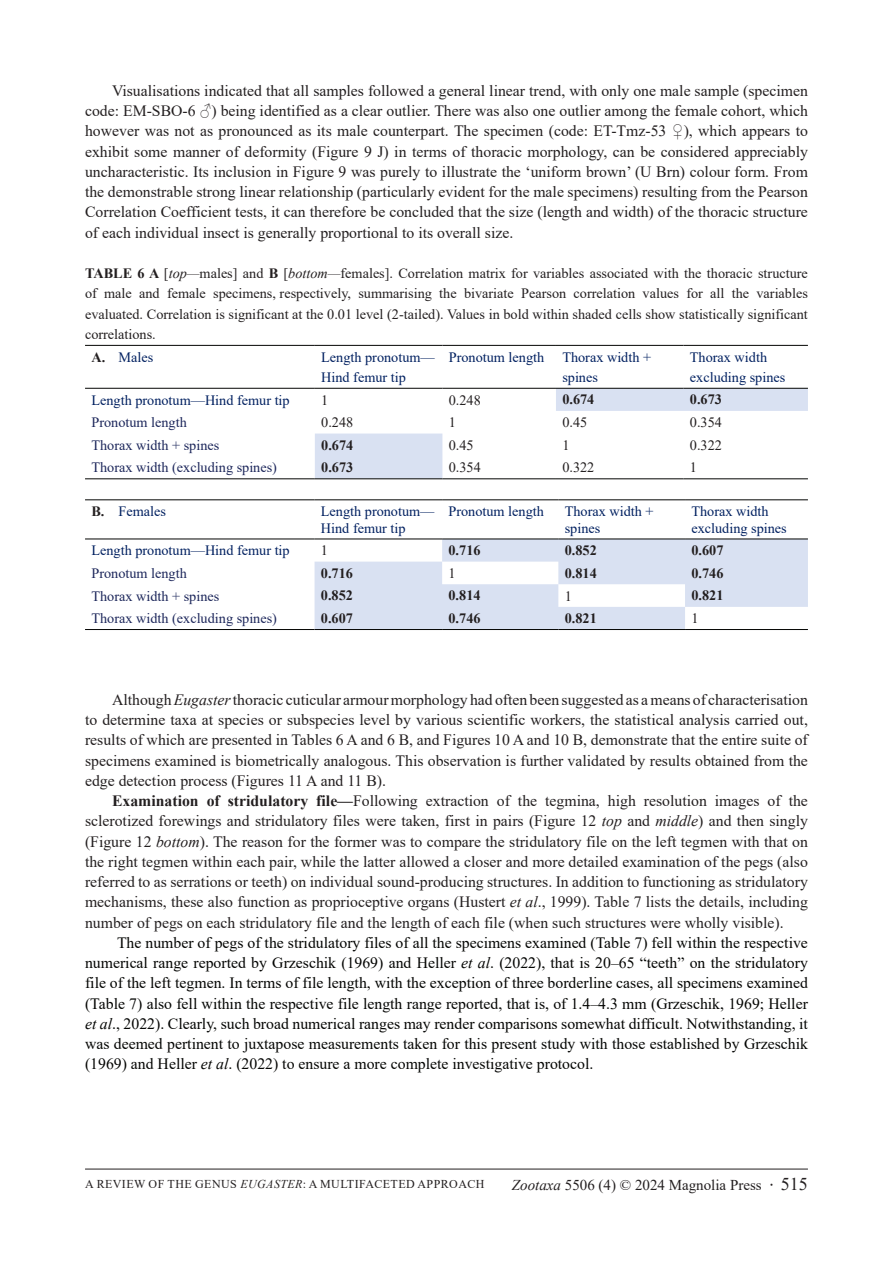
<style>
.page{position:relative;width:893px;height:1263px;background:#fff}
.page>*{position:absolute;margin:0;border:0;box-sizing:border-box;transform-origin:0 0}
.t1{font:15.75px/20.2px "Times New Roman";color:#231f20;text-align:justify}
.t2{font:15.75px/20.2px "Times New Roman";color:#040503;text-align:justify}
.t3{font:15px "Times New Roman";color:#231f20}
.t4{font:14.25px/20.2px "Times New Roman";color:#231f20;text-align:justify}
.t5{font:14.25px/20.2px "Times New Roman";color:#002060}
.t6{font:14.25px "Times New Roman";color:#1d275b}
.t7{font:700 14.25px "Times New Roman";color:#231f20}
.t8{font:12px "Times New Roman";color:#231f20}
.t9{font:italic 12px "Times New Roman";color:#231f20}
.s1{font-weight:700}
.s2{font-style:italic}
.s3{font-weight:700;color:#231f20}
.s4{font-size:18px}
</style>
<div class="page">
<hr style="left:85px;top:1169px;width:723px;height:1px;background:#231f20">
<svg style="left:315px;top:389px;width:493px;height:89px"></svg>
<hr style="left:85px;top:345px;width:230px;height:1px;background:#040503">
<hr style="left:315px;top:345px;width:127px;height:1px;background:#040503">
<hr style="left:442px;top:345px;width:114px;height:1px;background:#040503">
<hr style="left:556px;top:345px;width:127px;height:1px;background:#040503">
<hr style="left:683px;top:345px;width:125px;height:1px;background:#040503">
<hr style="left:85px;top:388px;width:230px;height:1px;background:#040503">
<hr style="left:315px;top:388px;width:127px;height:1px;background:#040503">
<hr style="left:442px;top:388px;width:114px;height:1px;background:#040503">
<hr style="left:556px;top:388px;width:127px;height:1px;background:#040503">
<hr style="left:683px;top:388px;width:125px;height:1px;background:#040503">
<hr style="left:85px;top:478px;width:230px;height:1px;background:#040503">
<hr style="left:315px;top:478px;width:127px;height:1px;background:#040503">
<hr style="left:442px;top:478px;width:114px;height:1px;background:#040503">
<hr style="left:556px;top:478px;width:127px;height:1px;background:#040503">
<hr style="left:683px;top:478px;width:125px;height:1px;background:#040503">
<svg style="left:315px;top:540px;width:493px;height:89px"></svg>
<hr style="left:85px;top:499px;width:230px;height:1px;background:#040503">
<hr style="left:315px;top:499px;width:127px;height:1px;background:#040503">
<hr style="left:442px;top:499px;width:116px;height:1px;background:#040503">
<hr style="left:558px;top:499px;width:127px;height:1px;background:#040503">
<hr style="left:685px;top:499px;width:123px;height:1px;background:#040503">
<hr style="left:85px;top:539px;width:230px;height:1px;background:#040503">
<hr style="left:315px;top:539px;width:127px;height:1px;background:#040503">
<hr style="left:442px;top:539px;width:116px;height:1px;background:#040503">
<hr style="left:558px;top:539px;width:127px;height:1px;background:#040503">
<hr style="left:685px;top:539px;width:123px;height:1px;background:#040503">
<hr style="left:85px;top:629px;width:230px;height:1px;background:#040503">
<hr style="left:315px;top:629px;width:127px;height:1px;background:#040503">
<hr style="left:442px;top:629px;width:116px;height:1px;background:#040503">
<hr style="left:558px;top:629px;width:127px;height:1px;background:#040503">
<hr style="left:685px;top:629px;width:123px;height:1px;background:#040503">
<p class="t1" style="left:85px;top:80px;width:724px;text-indent:27px">Visualisations indicated that all samples followed a general linear trend, with only one male sample (specimen code: EM-SBO-6 ♂) being identified as a clear outlier. There was also one outlier among the female cohort, which however was not as pronounced as its male counterpart. The specimen (code: ET-Tmz-53 ♀), which appears to exhibit some manner of deformity (Figure 9 J) in terms of thoracic morphology, can be considered appreciably uncharacteristic. Its inclusion in Figure 9 was purely to illustrate the ‘uniform brown’ (U Brn) colour form. From the demonstrable strong linear relationship (particularly evident for the male specimens) resulting from the Pearson Correlation Coefficient tests, it can therefore be concluded that the size (length and width) of the thoracic structure of each individual insect is generally proportional to its overall size.</p>
<p class="t4" style="left:85px;top:263px;width:724px"><span class="s1">TABLE 6 A</span> [<span class="s2">top—</span>males] and <span class="s1">B</span> [<span class="s2">bottom—</span>females]. Correlation matrix for variables associated with the thoracic structure of male and female specimens, respectively, summarising the bivariate Pearson correlation values for all the variables evaluated. Correlation is significant at the 0.01 level (2-tailed). Values in bold within shaded cells show statistically significant correlations.</p>
<p class="t5" style="left:91px;top:346px;width:63px"><span class="s3">A.</span> Males</p>
<p class="t5" style="left:321px;top:346px;width:115px">Length pronotum—<br>Hind femur tip</p>
<p class="t5" style="left:449px;top:346px;width:97px">Pronotum length</p>
<p class="t5" style="left:562px;top:346px;width:90px">Thorax width + spines</p>
<p class="t5" style="left:690px;top:346px;width:97px">Thorax width excluding spines</p>
<p class="t5" style="left:91px;top:389px;width:200px">Length pronotum—Hind femur tip</p>
<p class="t4" style="left:321px;top:389px;width:9px">1</p>
<p class="t4" style="left:449px;top:389px;width:34px">0.248</p>
<p class="t7" style="left:562px;top:389px;width:34px">0.674</p>
<p class="t7" style="left:690px;top:389px;width:34px">0.673</p>
<p class="t6" style="left:91px;top:412px;width:97px">Pronotum length</p>
<p class="t4" style="left:321px;top:412px;width:34px">0.248</p>
<p class="t4" style="left:449px;top:412px;width:9px">1</p>
<p class="t4" style="left:562px;top:412px;width:26px">0.45</p>
<p class="t4" style="left:690px;top:412px;width:34px">0.354</p>
<p class="t6" style="left:91px;top:435px;width:129px">Thorax width + spines</p>
<p class="t7" style="left:321px;top:434px;width:34px">0.674</p>
<p class="t4" style="left:449px;top:434px;width:26px">0.45</p>
<p class="t4" style="left:562px;top:434px;width:9px">1</p>
<p class="t4" style="left:690px;top:434px;width:34px">0.322</p>
<p class="t6" style="left:91px;top:458px;width:187px">Thorax width (excluding spines)</p>
<p class="t7" style="left:321px;top:457px;width:34px">0.673</p>
<p class="t4" style="left:449px;top:457px;width:34px">0.354</p>
<p class="t4" style="left:562px;top:457px;width:34px">0.322</p>
<p class="t4" style="left:690px;top:457px;width:9px">1</p>
<p class="t5" style="left:91px;top:501px;width:76px"><span class="s3">B.</span> Females</p>
<p class="t5" style="left:321px;top:503px;width:115px;line-height:16.5px">Length pronotum—<br>Hind femur tip</p>
<p class="t5" style="left:448px;top:501px;width:97px">Pronotum length</p>
<p class="t5" style="left:565px;top:503px;width:90px;line-height:16.5px">Thorax width + spines</p>
<p class="t5" style="left:691px;top:503px;width:97px;line-height:16.5px">Thorax width excluding spines</p>
<p class="t5" style="left:91px;top:540px;width:200px">Length pronotum—Hind femur tip</p>
<p class="t4" style="left:321px;top:540px;width:9px">1</p>
<p class="t7" style="left:448px;top:540px;width:34px">0.716</p>
<p class="t7" style="left:565px;top:540px;width:34px">0.852</p>
<p class="t7" style="left:691px;top:540px;width:34px">0.607</p>
<p class="t6" style="left:91px;top:563px;width:97px">Pronotum length</p>
<p class="t7" style="left:321px;top:563px;width:34px">0.716</p>
<p class="t4" style="left:448px;top:562px;width:9px">1</p>
<p class="t7" style="left:565px;top:563px;width:34px">0.814</p>
<p class="t7" style="left:691px;top:563px;width:34px">0.746</p>
<p class="t6" style="left:91px;top:586px;width:129px">Thorax width + spines</p>
<p class="t7" style="left:321px;top:585px;width:34px">0.852</p>
<p class="t7" style="left:448px;top:585px;width:34px">0.814</p>
<p class="t4" style="left:565px;top:585px;width:9px">1</p>
<p class="t7" style="left:691px;top:585px;width:34px">0.821</p>
<p class="t6" style="left:91px;top:608px;width:187px">Thorax width (excluding spines)</p>
<p class="t7" style="left:321px;top:608px;width:34px">0.607</p>
<p class="t7" style="left:448px;top:608px;width:34px">0.746</p>
<p class="t7" style="left:565px;top:608px;width:34px">0.821</p>
<p class="t4" style="left:691px;top:608px;width:9px">1</p>
<p class="t1" style="left:85px;top:689px;width:724px;text-indent:27px">Although <span class="s2">Eugaster</span> thoracic cuticular armour morphology had often been suggested as a means of characterisation to determine taxa at species or subspecies level by various scientific workers, the statistical analysis carried out, results of which are presented in Tables 6 A and 6 B, and Figures 10 A and 10 B, demonstrate that the entire suite of specimens examined is biometrically analogous. This observation is further validated by results obtained from the edge detection process (Figures 11 A and 11 B).</p>
<p class="t1" style="left:85px;top:790px;width:724px;text-indent:27px"><span class="s1">Examination of stridulatory file—</span>Following extraction of the tegmina, high resolution images of the sclerotized forewings and stridulatory files were taken, first in pairs (Figure 12 <span class="s2">top</span> and <span class="s2">middle</span>) and then singly (Figure 12 <span class="s2">bottom</span>). The reason for the former was to compare the stridulatory file on the left tegmen with that on the right tegmen within each pair, while the latter allowed a closer and more detailed examination of the pegs (also referred to as serrations or teeth) on individual sound-producing structures. In addition to functioning as stridulatory mechanisms, these also function as proprioceptive organs (Hustert <span class="s2">et al</span>., 1999). Table 7 lists the details, including number of pegs on each stridulatory file and the length of each file (when such structures were wholly visible).</p>
<p class="t2" style="left:85px;top:932px;width:724px;text-indent:32px">The number of pegs of the stridulatory files of all the specimens examined (Table 7) fell within the respective numerical range reported by Grzeschik (1969) and Heller <span class="s2">et al</span>. (2022), that is 20–65 “teeth” on the stridulatory file of the left tegmen. In terms of file length, with the exception of three borderline cases, all specimens examined (Table 7) also fell within the respective file length range reported, that is, of 1.4–4.3 mm (Grzeschik, 1969; Heller <span class="s2">et al</span>., 2022). Clearly, such broad numerical ranges may render comparisons somewhat difficult. Notwithstanding, it was deemed pertinent to juxtapose measurements taken for this present study with those established by Grzeschik (1969) and Heller <span class="s2">et al</span>. (2022) to ensure a more complete investigative protocol.</p>
<p class="t8" style="left:85px;top:1176px;width:46px">A review</p>
<p class="t8" style="left:149px;top:1176px;width:28px">of the</p>
<p class="t8" style="left:195px;top:1176px;width:10px">genus</p>
<p class="t9" style="left:240px;top:1176px;width:17px">Eugas</p>
<p class="t8" style="left:280px;top:1176px;width:49px"><span class="s2">ter</span>: amultifaceted</p>
<p class="t8" style="left:418px;top:1176px;width:10px">approach</p>
<p class="t3" style="left:512px;top:1175px;width:297px"><span class="s2">Zootaxa</span> 5506 (4) © 2024 Magnolia Press <span class="s1">·</span> <span class="s4">515</span></p>
</div>
